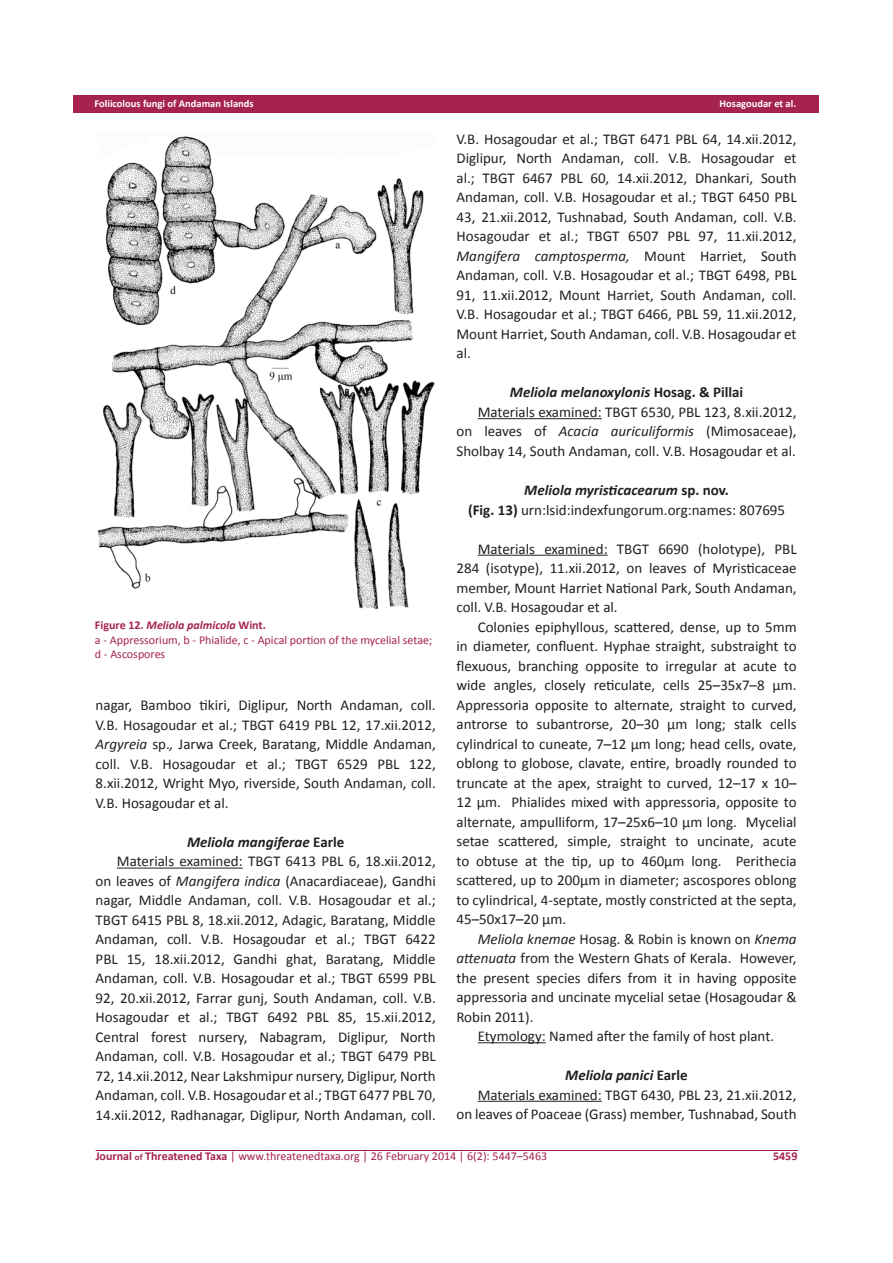
<style>
.page{position:relative;width:893px;height:1263px;background:#fff}
.page>*{position:absolute;margin:0;border:0;box-sizing:border-box;transform-origin:0 0}
.t1{font:15px/19.5px "Calibri";color:#231f20;text-align:justify}
.t2{font:italic 700 15px "Calibri";color:#231f20}
.t3{font:12px/14.4px "Calibri";color:#a5234c}
.t4{font:700 12px "Calibri";color:#a5234c}
.t5{font:700 10.5px "Calibri";color:#fff}
.s1{font-weight:700}
.s2{font-weight:700;font-style:italic}
.s3{font-style:italic}
.s4{font-style:normal}
.s5{font-weight:700;font-size:9px}
</style>
<div class="page">
<div style="left:73px;top:95px;width:745px;height:18px;background:#a5234c"></div>
<hr style="left:96px;top:1150px;width:702px;height:1px;background:#a5234c">
<hr style="left:117px;top:867px;width:126px;height:1px;background:#231f20">
<hr style="left:478px;top:418px;width:124px;height:1px;background:#231f20">
<hr style="left:478px;top:555px;width:130px;height:1px;background:#231f20">
<hr style="left:478px;top:1042px;width:68px;height:1px;background:#231f20">
<hr style="left:478px;top:1101px;width:124px;height:1px;background:#231f20">
<img style="left:97px;top:136px;width:337px;height:474px">
<p class="t5" style="left:94px;top:97px;width:161px">Foliicolous fungi of Andaman Islands</p>
<p class="t5" style="left:720px;top:97px;width:78px">Hosagoudar et al.</p>
<p class="t3" style="left:95px;top:618px;width:339px"><span class="s1">Figure 12.</span> <span class="s2">Meliola palmicola</span> <span class="s1">Wint.<br></span>a - Appressorium, b - Phialide, c - Apical portion of the mycelial setae; d - Ascospores</p>
<p class="t1" style="left:96px;top:696px;width:342px">nagar, Bamboo tikiri, Diglipur, North Andaman, coll.<br>V.B. Hosagoudar et al.; TBGT 6419 PBL 12, 17.xii.2012, <span class="s3">Argyreia</span> sp.<span class="s3">,</span> Jarwa Creek, Baratang, Middle Andaman, coll. V.B. Hosagoudar et al.; TBGT 6529 PBL 122, 8.xii.2012, Wright Myo, riverside, South Andaman, coll.<br>V.B. Hosagoudar et al.</p>
<p class="t2" style="left:187px;top:832px;width:159px">Meliola mangiferae <span class="s4">Earle</span></p>
<p class="t1" style="left:117px;top:852px;width:320px">Materials examined: TBGT 6413 PBL 6, 18.xii.2012,</p>
<p class="t1" style="left:96px;top:871px;width:342px">on leaves of <span class="s3">Mangifera indica</span> (Anacardiaceae), Gandhi</p>
<p class="t1" style="left:96px;top:891px;width:342px">nagar, Middle Andaman, coll. V.B. Hosagoudar et al.;</p>
<p class="t1" style="left:96px;top:910px;width:342px">TBGT 6415 PBL 8, 18.xii.2012, Adagic, Baratang, Middle</p>
<p class="t1" style="left:96px;top:930px;width:342px">Andaman, coll. V.B. Hosagoudar et al.; TBGT 6422</p>
<p class="t1" style="left:96px;top:949px;width:342px">PBL 15, 18.xii.2012, Gandhi ghat, Baratang, Middle</p>
<p class="t1" style="left:96px;top:969px;width:342px">Andaman, coll. V.B. Hosagoudar et al.; TBGT 6599 PBL</p>
<p class="t1" style="left:96px;top:988px;width:342px">92, 20.xii.2012, Farrar gunj, South Andaman, coll. V.B.</p>
<p class="t1" style="left:96px;top:1008px;width:342px">Hosagoudar et al.; TBGT 6492 PBL 85, 15.xii.2012,</p>
<p class="t1" style="left:96px;top:1027px;width:342px">Central forest nursery, Nabagram, Diglipur, North</p>
<p class="t1" style="left:96px;top:1047px;width:342px">Andaman, coll. V.B. Hosagoudar et al.; TBGT 6479 PBL</p>
<p class="t1" style="left:96px;top:1066px;width:342px">72, 14.xii.2012, Near Lakshmipur nursery, Diglipur, North</p>
<p class="t1" style="left:96px;top:1086px;width:342px">Andaman, coll. V.B. Hosagoudar et al.; TBGT 6477 PBL 70,</p>
<p class="t1" style="left:96px;top:1105px;width:342px">14.xii.2012, Radhanagar, Diglipur, North Andaman, coll.</p>
<p class="t1" style="left:456px;top:129px;width:342px">V.B. Hosagoudar et al.; TBGT 6471 PBL 64, 14.xii.2012, Diglipur, North Andaman, coll. V.B. Hosagoudar et al.; TBGT 6467 PBL 60, 14.xii.2012, Dhankari, South Andaman, coll. V.B. Hosagoudar et al.; TBGT 6450 PBL 43, 21.xii.2012, Tushnabad, South Andaman, coll. V.B.<br>Hosagoudar et al.; TBGT 6507 PBL 97, 11.xii.2012, <span class="s3">Mangifera camptosperma,</span> Mount Harriet, South Andaman, coll. V.B. Hosagoudar et al.; TBGT 6498, PBL 91, 11.xii.2012, Mount Harriet, South Andaman, coll.<br>V.B. Hosagoudar et al.; TBGT 6466, PBL 59, 11.xii.2012, Mount Harriet, South Andaman, coll. V.B. Hosagoudar et al.</p>
<p class="t2" style="left:510px;top:383px;width:235px">Meliola melanoxylonis <span class="s4">Hosag. &amp; Pillai</span></p>
<p class="t1" style="left:478px;top:402px;width:320px">Materials examined: TBGT 6530, PBL 123, 8.xii.2012,</p>
<p class="t1" style="left:456px;top:422px;width:342px">on leaves of <span class="s3">Acacia auriculiformis</span> (Mimosaceae),</p>
<p class="t1" style="left:456px;top:441px;width:341px">Sholbay 14, South Andaman, coll. V.B. Hosagoudar et al.</p>
<p class="t1" style="left:468px;top:480px;width:319px;text-align:center"><span class="s2">Meliola myristicacearum</span> <span class="s1">sp. nov.<br>(Fig. 13)</span> urn:lsid:indexfungorum.org:names: 807695</p>
<p class="t1" style="left:456px;top:539px;width:342px;text-indent:21px">Materials examined: TBGT 6690 (holotype), PBL 284 (isotype), 11.xii.2012, on leaves of Myristicaceae member, Mount Harriet National Park, South Andaman, coll. V.B. Hosagoudar et al.</p>
<p class="t1" style="left:456px;top:617px;width:342px;text-indent:21px">Colonies epiphyllous, scattered, dense, up to 5mm in diameter, confluent. Hyphae straight, substraight to flexuous, branching opposite to irregular at acute to wide angles, closely reticulate, cells 25–35x7–8 µm.<br>Appressoria opposite to alternate, straight to curved, antrorse to subantrorse, 20–30 µm long; stalk cells cylindrical to cuneate, 7–12 µm long; head cells, ovate, oblong to globose, clavate, entire, broadly rounded to truncate at the apex, straight to curved, 12–17 x 10– 12 µm. Phialides mixed with appressoria, opposite to alternate, ampulliform, 17–25x6–10 µm long. Mycelial setae scattered, simple, straight to uncinate, acute to obtuse at the tip, up to 460µm long. Perithecia scattered, up to 200µm in diameter; ascospores oblong to cylindrical, 4-septate, mostly constricted at the septa, 45–50x17–20 µm.</p>
<p class="t1" style="left:456px;top:929px;width:342px;text-indent:21px"><span class="s3">Meliola knemae</span> Hosag. &amp; Robin is known on <span class="s3">Knema attenuata</span> from the Western Ghats of Kerala. However, the present species difers from it in having opposite appressoria and uncinate mycelial setae (Hosagoudar &amp; Robin 2011).</p>
<p class="t1" style="left:478px;top:1026px;width:298px">Etymology: Named after the family of host plant.</p>
<p class="t2" style="left:565px;top:1065px;width:124px">Meliola panici <span class="s4">Earle</span></p>
<p class="t1" style="left:478px;top:1085px;width:320px">Materials examined: TBGT 6430, PBL 23, 21.xii.2012,</p>
<p class="t1" style="left:456px;top:1104px;width:342px">on leaves of Poaceae (Grass) member<span class="s3">,</span> Tushnabad, South</p>
<p class="t3" style="left:96px;top:1148px;width:453px"><span class="s1">Journal</span> <span class="s5">of</span> <span class="s1">Threatened Taxa</span> | www.threatenedtaxa.org | 26 February 2014 | 6(2): 5447–5463</p>
<p class="t4" style="left:773px;top:1148px;width:26px">5459</p>
</div>
